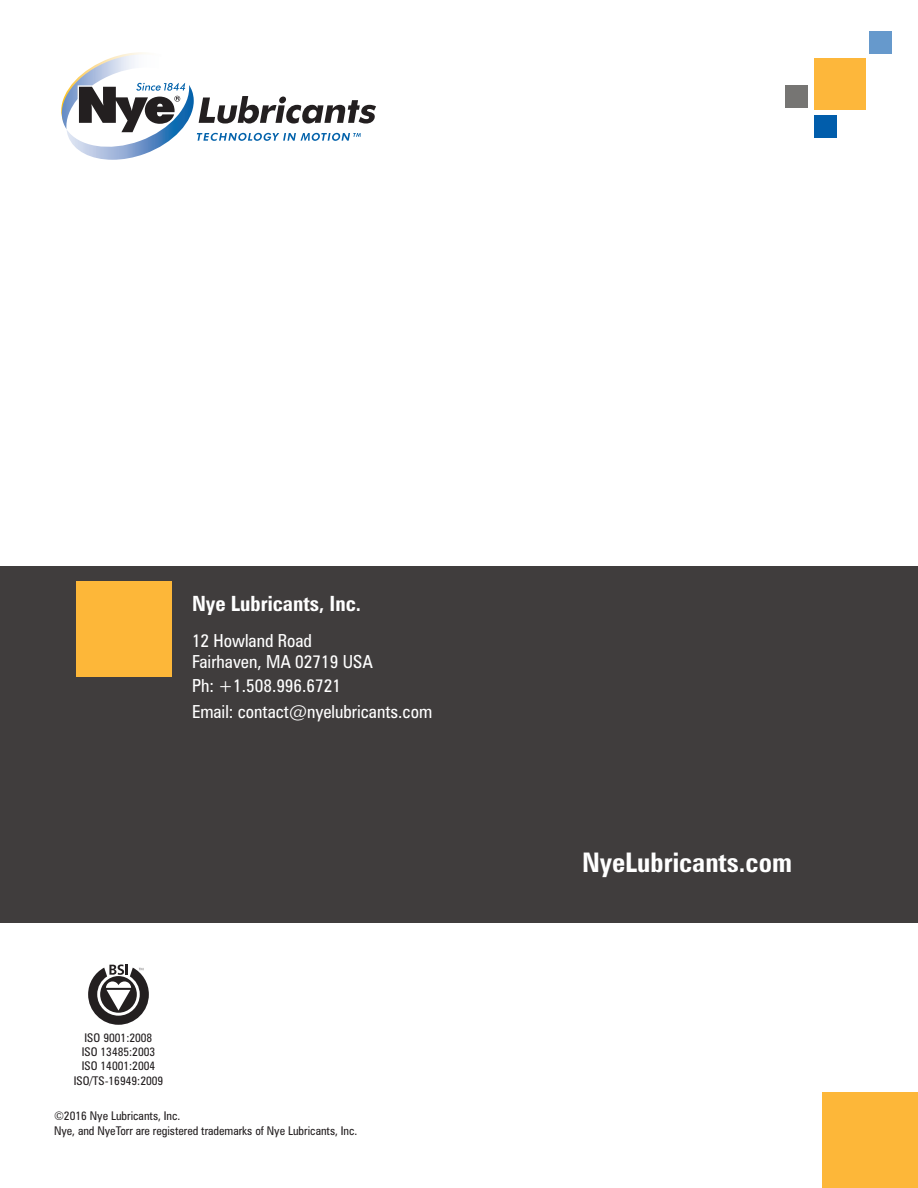
<style>
.page{position:relative;width:918px;height:1188px;background:#fff}
.page>*{position:absolute;margin:0;border:0;box-sizing:border-box;transform-origin:0 0}
.t1{font:700 condensed 27px "Zurich BT";color:#fff}
.t2{font:700 condensed 21px "Zurich BT";color:#fff}
.t3{font:condensed 18px/21.6px "Zurich BT";color:#fff}
.t4{font:condensed 12px/14.4px "Zurich BT";color:#231f20}
</style>
<div class="page">
<div style="left:814px;top:58px;width:51px;height:51px;background:#fdb73b"></div>
<div style="left:786px;top:86px;width:22px;height:22px;background:#767573"></div>
<div style="left:870px;top:32px;width:22px;height:22px;background:#69c"></div>
<div style="left:823px;top:1093px;width:95px;height:95px;background:#fdb739"></div>
<div style="left:814px;top:115px;width:23px;height:23px;background:#015dab"></div>
<div style="left:0;top:566px;width:918px;height:356px;background:#403d3d"></div>
<div style="left:76px;top:581px;width:95px;height:95px;background:#fdb739"></div>
<svg style="left:88px;top:965px;width:61px;height:60px"></svg>
<svg style="left:61px;top:54px;width:315px;height:106px"></svg>
<h2 class="t2" style="left:192px;top:591px;width:171px">Nye Lubricants, Inc.</h2>
<h3 class="t3" style="left:192px;top:630px;width:183px">12 Howland Road<br>Fairhaven, MA 02719 USA</h3>
<h3 class="t3" style="left:192px;top:673px;width:242px;line-height:25.2px">Ph: +1.508.996.6721<br>Email: contact@nyelubricants.com</h3>
<p class="t4" style="left:74px;top:1030px;width:91px;text-align:center">ISO 9001:2008<br>ISO 13485:2003<br>ISO 14001:2004<br>ISO/TS-16949:2009</p>
<p class="t4" style="left:54px;top:1109px;width:305px">©2016 Nye Lubricants, Inc.<br>Nye, and NyeTorr are registered trademarks of Nye Lubricants, Inc.</p>
<h1 class="t1" style="left:582px;top:846px;width:211px">NyeLubricants.com</h1>
</div>
